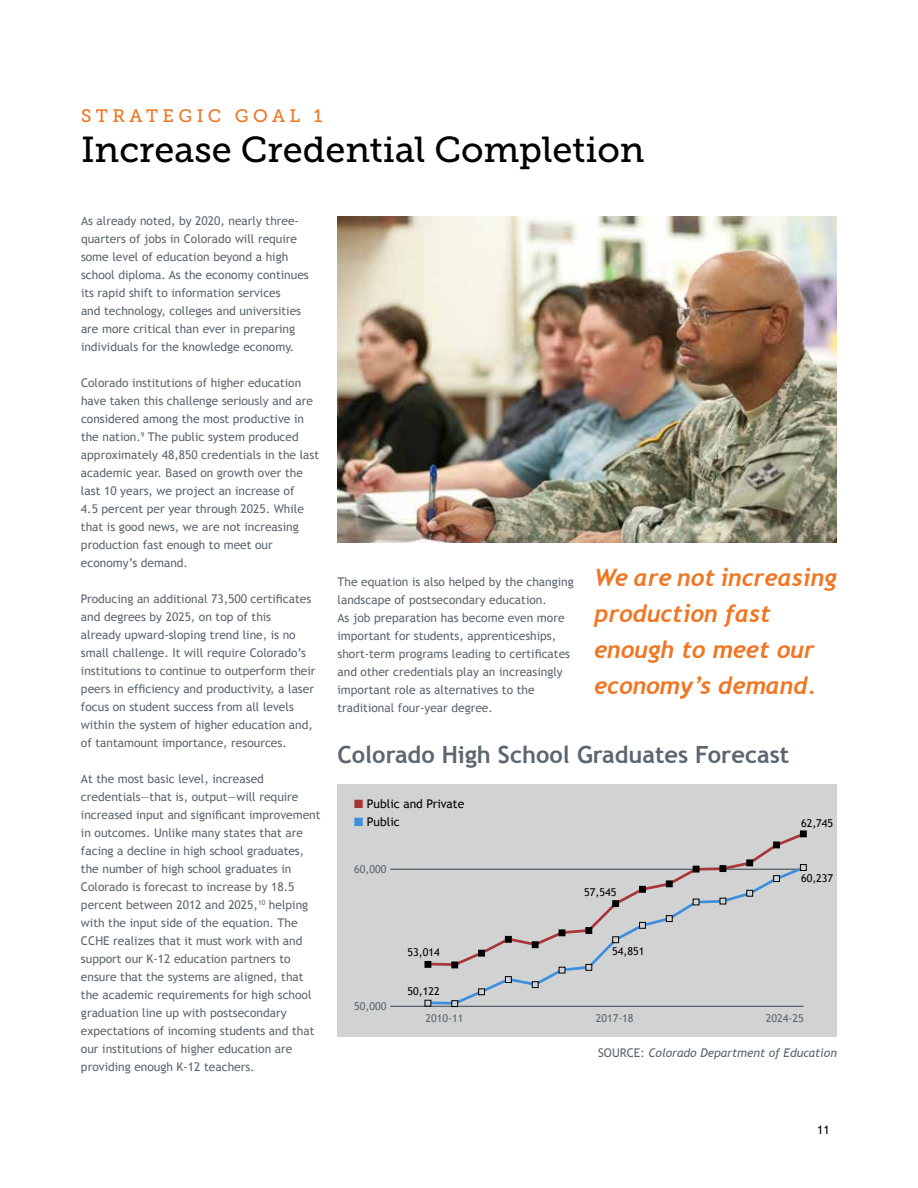
<style>
.page{position:relative;width:918px;height:1188px;background:#fff}
.page>*{position:absolute;margin:0;border:0;box-sizing:border-box;transform-origin:0 0}
.t1{font:36px "Museo Slab 500";color:#000}
.t2{font:italic 700 24px/36px "Trebuchet";color:#ef7622}
.t3{font:700 23.7px "Trebuchet MS";color:#5c6670}
.t4{font:18px "Museo Slab 500";letter-spacing:.25em;color:#ef7622}
.t5{font:12px/18px "Trebuchet MS";color:#5c6670}
.t6{font:italic 12px "Trebuchet MS";color:#5c6670}
.t7{font:12px "Trebuchet MS";color:#000}
.t8{font:10.8px "Trebuchet MS";color:#000}
.t9{font:10.8px "Trebuchet MS";color:#5c6670}
.s1{color:#a93439}
.s2{color:#3e8ede}
.s3{font-style:normal}
</style>
<div class="page">
<img style="left:338px;top:216px;width:499px;height:327px">
<div style="left:338px;top:784px;width:499px;height:253px;background:#d1d3d3"></div>
<hr style="left:391px;top:869px;width:412px;height:1px;background:#5c6670">
<hr style="left:391px;top:1006px;width:412px;height:1px;background:#5c6670">
<svg style="left:426px;top:968px;width:378px;height:39px"></svg>
<svg style="left:426px;top:831px;width:381px;height:137px"></svg>
<svg style="left:425px;top:1000px;width:6px;height:6px"></svg>
<div style="left:451px;top:1000px;width:7px;height:7px;border:1px solid #000"></div>
<div style="left:478px;top:989px;width:7px;height:6px;border:1px solid #000"></div>
<div style="left:505px;top:976px;width:7px;height:7px;border:1px solid #000"></div>
<div style="left:532px;top:981px;width:6px;height:7px;border:1px solid #000"></div>
<svg style="left:559px;top:967px;width:6px;height:6px"></svg>
<div style="left:586px;top:964px;width:6px;height:7px;border:1px solid #000"></div>
<div style="left:612px;top:936px;width:7px;height:7px;border:1px solid #000"></div>
<div style="left:639px;top:922px;width:7px;height:7px;border:1px solid #000"></div>
<div style="left:666px;top:915px;width:7px;height:7px;border:1px solid #000"></div>
<svg style="left:693px;top:899px;width:6px;height:6px"></svg>
<svg style="left:720px;top:898px;width:6px;height:6px"></svg>
<div style="left:746px;top:890px;width:7px;height:7px;border:1px solid #000"></div>
<div style="left:773px;top:875px;width:7px;height:7px;border:1px solid #000"></div>
<div style="left:800px;top:864px;width:7px;height:7px;border:1px solid #000"></div>
<div style="left:425px;top:961px;width:6px;height:7px;border:1px solid #000"></div>
<div style="left:451px;top:962px;width:7px;height:6px;border:1px solid #000"></div>
<div style="left:478px;top:950px;width:7px;height:6px;border:1px solid #000"></div>
<div style="left:505px;top:936px;width:7px;height:7px;border:1px solid #000"></div>
<div style="left:532px;top:941px;width:6px;height:7px;border:1px solid #000"></div>
<svg style="left:559px;top:930px;width:6px;height:6px"></svg>
<div style="left:586px;top:927px;width:6px;height:7px;border:1px solid #000"></div>
<div style="left:612px;top:900px;width:7px;height:7px;border:1px solid #000"></div>
<div style="left:639px;top:886px;width:7px;height:7px;border:1px solid #000"></div>
<div style="left:666px;top:881px;width:7px;height:6px;border:1px solid #000"></div>
<svg style="left:693px;top:866px;width:6px;height:6px"></svg>
<div style="left:720px;top:865px;width:6px;height:7px;border:1px solid #000"></div>
<div style="left:746px;top:860px;width:7px;height:6px;border:1px solid #000"></div>
<div style="left:773px;top:842px;width:7px;height:6px;border:1px solid #000"></div>
<div style="left:800px;top:831px;width:7px;height:6px;border:1px solid #000"></div>
<h3 class="t4" style="left:81px;top:105px;width:243px">STRATEGIC GOAL 1</h3>
<h1 class="t1" style="left:81px;top:130px;width:565px">Increase Credential Completion</h1>
<p class="t5" style="left:81px;top:212px;width:229px">As already noted, by 2020, nearly three&shy;quarters of jobs in Colorado will require some level of education beyond a high school diploma. As the economy continues its rapid shift to information services<br>and technology, colleges and universities are more critical than ever in preparing individuals for the knowledge economy.</p>
<p class="t5" style="left:81px;top:374px;width:240px">Colorado institutions of higher education have taken this challenge seriously and are considered among the most productive in the nation.<sup>9</sup> The public system produced approximately 48,850 credentials in the last academic year. Based on growth over the last 10 years, we project an increase of<br>4.5 percent per year through 2025. While that is good news, we are not increasing production fast enough to meet our economy’s demand.</p>
<p class="t5" style="left:81px;top:590px;width:236px">Producing an additional 73,500 certificates and degrees by 2025, on top of this<br>already upward-sloping trend line, is no small challenge. It will require Colorado’s institutions to continue to outperform their peers in efficiency and productivity, a laser focus on student success from all levels within the system of higher education and, of tantamount importance, resources.</p>
<p class="t5" style="left:81px;top:770px;width:241px">At the most basic level, increased credentials—that is, output—will require increased input and significant improvement in outcomes. Unlike many states that are facing a decline in high school graduates, the number of high school graduates in Colorado is forecast to increase by 18.5 percent between 2012 and 2025,<sup>10</sup> helping with the input side of the equation. The CCHE realizes that it must work with and support our K-12 education partners to ensure that the systems are aligned, that the academic requirements for high school graduation line up with postsecondary expectations of incoming students and that our institutions of higher education are providing enough K-12 teachers.</p>
<p class="t5" style="left:338px;top:572px;width:238px">The equation is also helped by the changing landscape of postsecondary education.<br>As job preparation has become even more important for students, apprenticeships, short-term programs leading to certificates and other credentials play an increasingly important role as alternatives to the traditional four-year degree.</p>
<h2 class="t2" style="left:594px;top:560px;width:245px">We are not increasing production fast enough to meet our economy’s demand.</h2>
<h3 class="t3" style="left:338px;top:740px;width:453px">Colorado High School Graduates Forecast</h3>
<p class="t7" style="left:354px;top:797px;width:112px"><span class="s1">■</span> Public and Private</p>
<p class="t7" style="left:354px;top:815px;width:47px"><span class="s2">■</span> Public</p>
<p class="t8" style="left:801px;top:816px;width:34px">62,745</p>
<p class="t9" style="left:354px;top:863px;width:34px">60,000</p>
<p class="t8" style="left:584px;top:886px;width:34px">57,545</p>
<p class="t8" style="left:801px;top:872px;width:34px">60,237</p>
<p class="t9" style="left:354px;top:1000px;width:34px">50,000</p>
<p class="t8" style="left:408px;top:946px;width:34px">53,014</p>
<p class="t8" style="left:408px;top:985px;width:34px">50,122</p>
<p class="t8" style="left:612px;top:945px;width:34px">54,851</p>
<p class="t9" style="left:426px;top:1012px;width:39px">2010-11</p>
<p class="t9" style="left:596px;top:1012px;width:39px">2017-18</p>
<p class="t9" style="left:766px;top:1012px;width:39px">2024-25</p>
<p class="t6" style="left:598px;top:1046px;width:240px"><span class="s3">SOURCE:</span> Colorado Department of Education</p>
<p class="t7" style="left:817px;top:1123px;width:14px">11</p>
</div>
